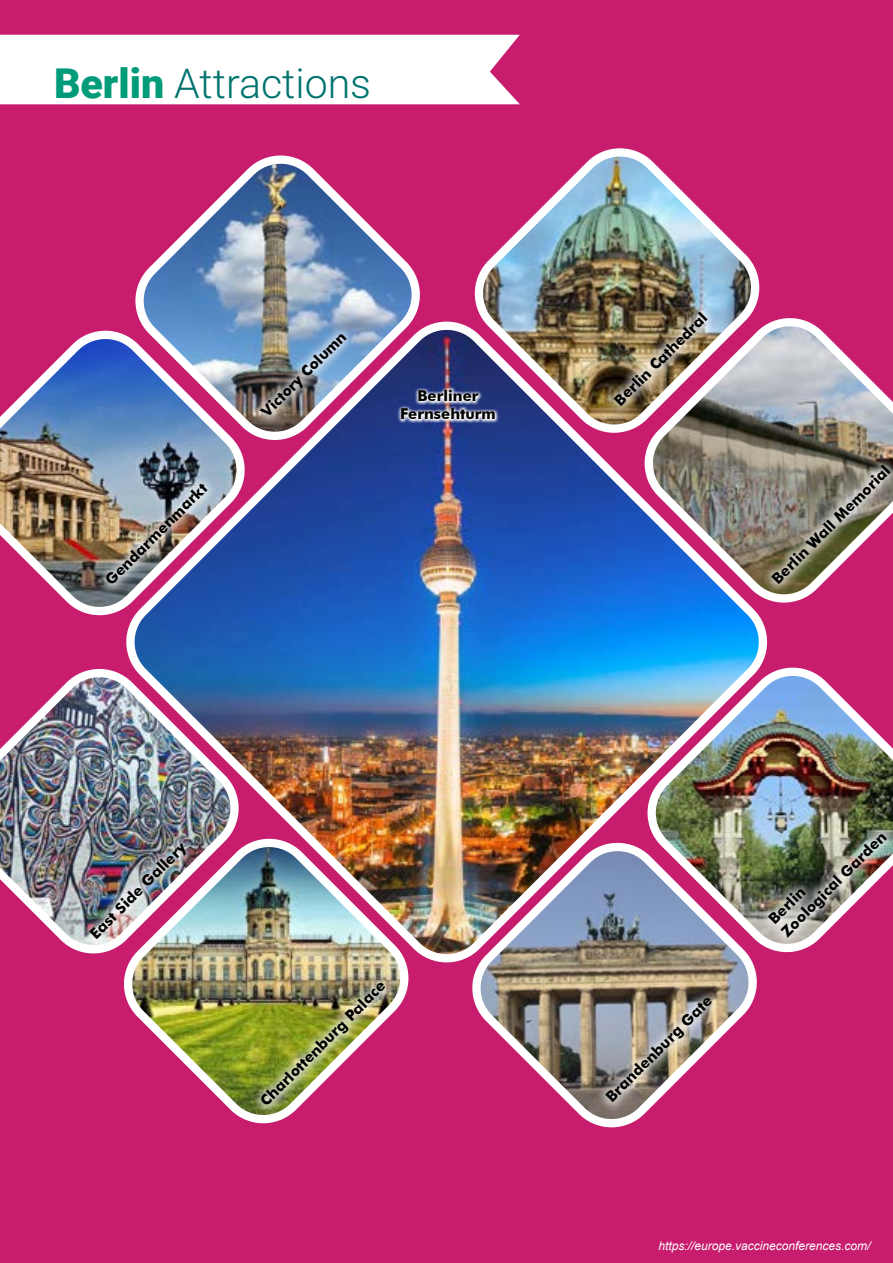
<style>
.page{position:relative;width:893px;height:1263px;background:#c81d6f}
.page>*{position:absolute;margin:0;border:0;box-sizing:border-box;transform-origin:0 0}
.t1{font:300 41.1px "Roboto";color:#01746f}
.t2{font:700 15px/18px "Futura BT";color:#000;text-align:center}
.t3{font:italic 12px "Arial";color:#fff}
.s1{font-weight:900;color:#009b79}
</style>
<div class="page">
<img style="left:126px;top:321px;width:642px;height:642px">
<img style="left:0;top:321px;width:256px;height:306px">
<img style="left:472px;top:831px;width:285px;height:297px">
<img style="left:475px;top:148px;width:285px;height:296px">
<img style="left:0;top:657px;width:250px;height:292px">
<img style="left:135px;top:155px;width:297px;height:297px">
<img style="left:647px;top:656px;width:246px;height:308px">
<img style="left:645px;top:306px;width:248px;height:308px">
<img style="left:124px;top:827px;width:296px;height:293px">
<div style="left:0;top:35px;width:520px;height:69px;background:#fff"></div>
<img style="left:245px;top:315px;width:120px;height:120px">
<svg style="left:397px;top:387px;width:102px;height:36px;background:#858eb5"></svg>
<img style="left:90px;top:468px;width:133px;height:133px">
<img style="left:590px;top:980px;width:140px;height:140px">
<img style="left:752px;top:802px;width:141px;height:153px">
<img style="left:74px;top:826px;width:131px;height:130px">
<img style="left:245px;top:965px;width:159px;height:159px">
<img style="left:598px;top:296px;width:126px;height:126px">
<svg style="left:755px;top:449px;width:138px;height:151px"></svg>
<h1 class="t1" style="left:54px;top:55px;width:319px"><span class="s1">Berlin</span> Attractions</h1>
<p class="t2" style="left:101px;top:576px;width:139px;rotate:-45deg">Gendarmenmarkt</p>
<p class="t2" style="left:257px;top:407px;width:115px;rotate:-45deg">Victory Column</p>
<p class="t2" style="left:400px;top:387px;width:97px">Berliner<br>Fernsehturm</p>
<p class="t2" style="left:610px;top:396px;width:126px;rotate:-45deg">Berlin Cathedral</p>
<p class="t2" style="left:768px;top:575px;width:162px;rotate:-45deg">Berlin Wall Memorial</p>
<p class="t2" style="left:86px;top:929px;width:130px;rotate:-45deg">East Side Gallery</p>
<p class="t2" style="left:777px;top:927px;width:143px;rotate:-45deg">Zoological Garden</p>
<p class="t2" style="left:764px;top:915px;width:47px;rotate:-45deg">Berlin</p>
<p class="t2" style="left:256px;top:1097px;width:171px;rotate:-45deg">Charlottenburg Palace</p>
<p class="t2" style="left:602px;top:1093px;width:145px;rotate:-45deg">Brandenburg Gate</p>
<p class="t3" style="left:658px;top:1238px;width:214px">https://europe.vaccineconferences.com/</p>
</div>
